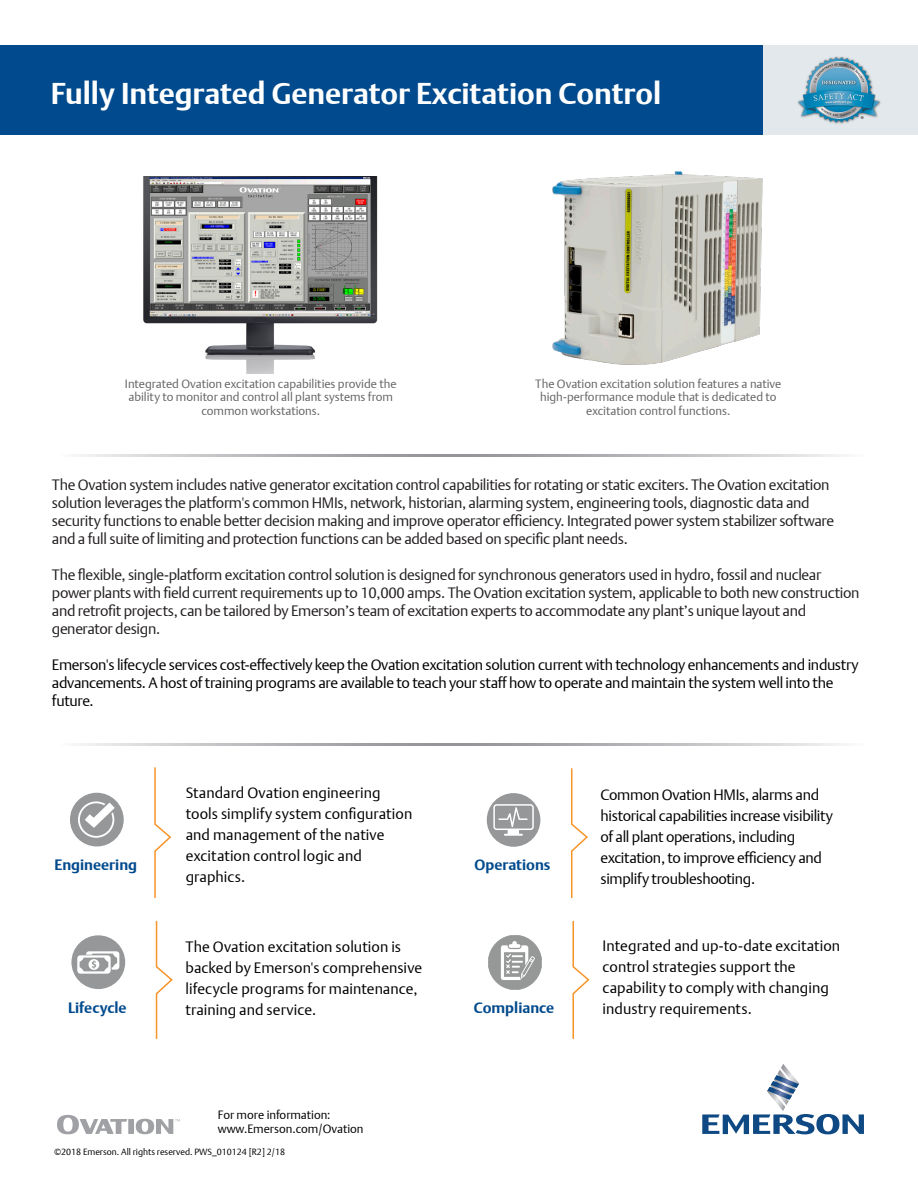
<style>
.page{position:relative;width:918px;height:1188px;background:#fff}
.page>*{position:absolute;margin:0;border:0;box-sizing:border-box;transform-origin:0 0}
.Applications{font:700 30px "DTL Argo T";color:#fff}
.t1{font:15px/18px "DTL Argo T Light";letter-spacing:-.02em;color:#231f20}
.t2{font:15px/21px "DTL Argo T Light";letter-spacing:-.015em;color:#000}
.t3{font:15px/21px "DTL Argo T Light";letter-spacing:.005em;color:#000}
.hypen_under_bullet{font:700 15px "DTL Argo T";color:#004a8d}
.hypen_under_bullet-2{font:12px/13.5px "DTL Argo T Light";color:#646464;text-align:center}
.t4{font:12px "DTL Argo T Light";color:#000}
.t5{font:9px "DTL Argo T Light";color:#000}
</style>
<div class="page">
<div style="left:740px;top:45px;width:178px;height:89px;background:#e2e8eb"></div>
<div style="left:0;top:45px;width:763px;height:89px;background:#004a8d"></div>
<svg style="left:702px;top:1064px;width:162px;height:70px"></svg>
<svg style="left:57px;top:1115px;width:123px;height:19px"></svg>
<svg style="left:154px;top:767px;width:18px;height:131px"></svg>
<div style="left:70px;top:793px;width:54px;height:53px;background:#959798;border-radius:50%"></div>
<svg style="left:78px;top:801px;width:37px;height:37px"></svg>
<svg style="left:155px;top:921px;width:18px;height:118px"></svg>
<div style="left:71px;top:935px;width:54px;height:54px;background:#959798;border-radius:50%"></div>
<svg style="left:77px;top:951px;width:42px;height:23px"></svg>
<svg style="left:571px;top:768px;width:17px;height:130px"></svg>
<div style="left:487px;top:793px;width:53px;height:53px;background:#959798;border-radius:50%"></div>
<svg style="left:493px;top:804px;width:41px;height:32px"></svg>
<svg style="left:572px;top:921px;width:18px;height:118px"></svg>
<img style="left:488px;top:935px;width:54px;height:54px">
<img style="left:143px;top:176px;width:235px;height:197px">
<img style="left:552px;top:171px;width:211px;height:194px">
<svg style="left:80px;top:744px;width:762px;height:2px;background:#babbbe"></svg>
<svg style="left:80px;top:454px;width:762px;height:2px;background:#babbbe"></svg>
<img style="left:797px;top:56px;width:84px;height:68px">
<p class="Applications" style="left:51px;top:75px;width:612px">Fully Integrated Generator Excitation Control</p>
<p class="hypen_under_bullet-2" style="left:125px;top:377px;width:273px">Integrated Ovation excitation capabilities provide the ability to monitor and control all plant systems from common workstations.</p>
<p class="hypen_under_bullet-2" style="left:535px;top:377px;width:248px">The Ovation excitation solution features a native high-performance module that is dedicated to excitation control functions.</p>
<p class="t1" style="left:52px;top:476px;width:784px">The Ovation system includes native generator excitation control capabilities for rotating or static exciters. The Ovation excitation solution leverages the platform's common HMIs, network, historian, alarming system, engineering tools, diagnostic data and security functions to enable better decision making and improve operator efficiency. Integrated power system stabilizer software and a full suite of limiting and protection functions can be added based on specific plant needs.</p>
<p class="t1" style="left:52px;top:566px;width:809px">The flexible, single-platform excitation control solution is designed for synchronous generators used in hydro, fossil and nuclear power plants with field current requirements up to 10,000 amps. The Ovation excitation system, applicable to both new construction and retrofit projects, can be tailored by Emerson’s team of excitation experts to accommodate any plant’s unique layout and generator design.</p>
<p class="t2" style="left:52px;top:656px;width:808px;line-height:18px">Emerson's lifecycle services cost-effectively keep the Ovation excitation solution current with technology enhancements and industry advancements. A host of training programs are available to teach your staff how to operate and maintain the system well into the future.</p>
<p class="hypen_under_bullet" style="left:54px;top:856px;width:84px">Engineering</p>
<p class="t3" style="left:186px;top:782px;width:228px">Standard Ovation engineering tools simplify system configuration and management of the native excitation control logic and graphics.</p>
<p class="t3" style="left:186px;top:936px;width:238px">The Ovation excitation solution is backed by Emerson's comprehensive lifecycle programs for maintenance,</p>
<p class="hypen_under_bullet" style="left:68px;top:998px;width:60px">Lifecycle</p>
<p class="t3" style="left:186px;top:999px;width:132px">training and service.</p>
<p class="t4" style="left:218px;top:1107px;width:114px">For more information:</p>
<p class="t4" style="left:218px;top:1122px;width:147px">www.Emerson.com/Ovation</p>
<p class="t5" style="left:54px;top:1147px;width:233px">©2018 Emerson. All rights reserved. PWS_010124 [R2] 2/18</p>
<p class="hypen_under_bullet" style="left:475px;top:856px;width:78px">Operations</p>
<p class="t2" style="left:600px;top:784px;width:234px">Common Ovation HMIs, alarms and historical capabilities increase visibility of all plant operations, including excitation, to improve efficiency and simplify troubleshooting.</p>
<p class="t3" style="left:603px;top:935px;width:239px">Integrated and up-to-date excitation control strategies support the capability to comply with changing</p>
<p class="hypen_under_bullet" style="left:474px;top:998px;width:82px">Compliance</p>
<p class="t3" style="left:603px;top:998px;width:151px">industry requirements.</p>
</div>
